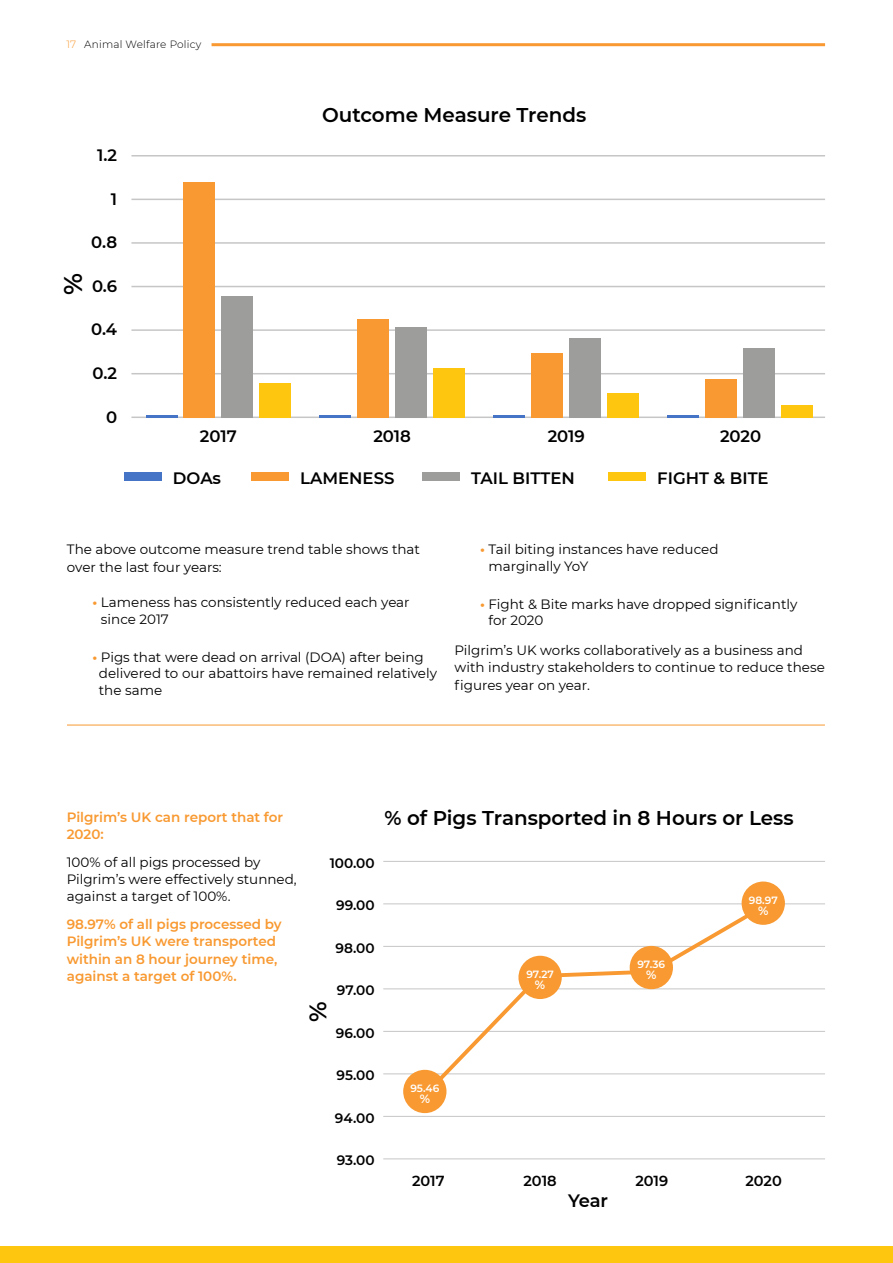
<style>
.page{position:relative;width:893px;height:1263px;background:#fff}
.page>*{position:absolute;margin:0;border:0;box-sizing:border-box;transform-origin:0 0}
.Subheading_Orange{font:600 25.5px "Montserrat";color:#000}
.Subheading_Orange-2{font:600 23.85px "Montserrat";color:#000}
.Subheading_Orange-3{font:600 19.95px "Montserrat";color:#000}
.Subheading_Orange-4{font:600 17.85px "Montserrat";color:#000}
.Subheading_Orange-5{font:600 16.5px "Montserrat";color:#000}
.Subheading_Orange-6{font:600 14.55px "Montserrat";letter-spacing:-.005em;color:#000}
.Subheading_Orange-7{font:600 13.65px "Montserrat";color:#000}
.Body{font:13.5px/17.2px "Montserrat";color:#000}
.Subheading_Orange-8{font:600 13.5px/17.2px "Montserrat";color:#f89931}
.Subheading_Orange-9{font:600 12px "Montserrat";color:#fff}
.t1{font:300 10.5px "Montserrat";letter-spacing:.02em;color:#000}
.Subheading_Orange-10{font:600 10.5px "Montserrat";color:#fff}
.s1{color:#f89931}
.s2{font-weight:700;color:#f89931}
</style>
<div class="page">
<hr style="left:212px;top:43px;width:613px;height:3px;background:#f89931">
<div style="left:0;top:1247px;width:893px;height:16px;background:#fec60f"></div>
<hr style="left:67px;top:725px;width:758px;height:1px;background:#f89931">
<hr style="left:131px;top:416px;width:694px;height:2px;background:#c6c6c6">
<hr style="left:131px;top:373px;width:694px;height:1px;background:#c6c6c6">
<hr style="left:131px;top:329px;width:694px;height:2px;background:#c6c6c6">
<hr style="left:131px;top:286px;width:694px;height:1px;background:#c6c6c6">
<hr style="left:131px;top:242px;width:694px;height:2px;background:#c6c6c6">
<hr style="left:131px;top:199px;width:694px;height:1px;background:#c6c6c6">
<hr style="left:131px;top:155px;width:694px;height:2px;background:#c6c6c6">
<div style="left:184px;top:182px;width:31px;height:236px;background:#f89931"></div>
<div style="left:222px;top:296px;width:31px;height:122px;background:#9d9d9c"></div>
<div style="left:259px;top:383px;width:32px;height:35px;background:#fec60f"></div>
<hr style="left:146px;top:415px;width:31px;height:3px;background:#4574c6">
<div style="left:358px;top:319px;width:31px;height:99px;background:#f89931"></div>
<div style="left:395px;top:327px;width:32px;height:91px;background:#9d9d9c"></div>
<div style="left:433px;top:369px;width:31px;height:49px;background:#fec60f"></div>
<hr style="left:320px;top:415px;width:31px;height:3px;background:#4574c6">
<div style="left:531px;top:353px;width:32px;height:65px;background:#f89931"></div>
<div style="left:569px;top:338px;width:31px;height:80px;background:#9d9d9c"></div>
<div style="left:607px;top:393px;width:31px;height:25px;background:#fec60f"></div>
<hr style="left:494px;top:415px;width:31px;height:3px;background:#4574c6">
<div style="left:705px;top:379px;width:32px;height:39px;background:#f89931"></div>
<div style="left:743px;top:348px;width:31px;height:70px;background:#9d9d9c"></div>
<div style="left:781px;top:405px;width:31px;height:13px;background:#fec60f"></div>
<hr style="left:668px;top:415px;width:31px;height:3px;background:#4574c6">
<div style="left:124px;top:473px;width:37px;height:8px;background:#4574c6"></div>
<div style="left:251px;top:473px;width:37px;height:8px;background:#f89931"></div>
<div style="left:422px;top:473px;width:37px;height:8px;background:#9d9d9c"></div>
<div style="left:608px;top:473px;width:37px;height:8px;background:#fec60f"></div>
<hr style="left:383px;top:1158px;width:442px;height:1px;background:#c6c6c6">
<hr style="left:383px;top:1116px;width:442px;height:1px;background:#c6c6c6">
<hr style="left:383px;top:1073px;width:442px;height:1px;background:#c6c6c6">
<hr style="left:383px;top:1031px;width:442px;height:1px;background:#c6c6c6">
<hr style="left:383px;top:988px;width:442px;height:1px;background:#c6c6c6">
<hr style="left:383px;top:946px;width:442px;height:1px;background:#c6c6c6">
<hr style="left:383px;top:903px;width:442px;height:1px;background:#c6c6c6">
<hr style="left:383px;top:861px;width:442px;height:1px;background:#c6c6c6">
<svg style="left:419px;top:900px;width:355px;height:200px"></svg>
<div style="left:403px;top:1070px;width:43px;height:43px;background:#f89931;border-radius:50%"></div>
<div style="left:518px;top:956px;width:44px;height:43px;background:#f89931;border-radius:50%"></div>
<div style="left:742px;top:881px;width:43px;height:44px;background:#f89931;border-radius:50%"></div>
<div style="left:630px;top:946px;width:43px;height:43px;background:#f89931;border-radius:50%"></div>
<p class="t1" style="left:67px;top:37px;width:136px"><span class="s1">17</span> Animal Welfare Policy</p>
<p class="Subheading_Orange-5" style="left:97px;top:144px;width:22px">1.2</p>
<p class="Subheading_Orange-5" style="left:111px;top:187px;width:8px">1</p>
<p class="Subheading_Orange-5" style="left:91px;top:231px;width:27px">0.8</p>
<p class="Subheading_Orange" style="left:55px;top:295px;width:23px;rotate:-90deg">%</p>
<p class="Subheading_Orange-5" style="left:92px;top:274px;width:27px">0.6</p>
<p class="Subheading_Orange-5" style="left:91px;top:318px;width:28px">0.4</p>
<p class="Subheading_Orange-5" style="left:92px;top:361px;width:26px">0.2</p>
<p class="Subheading_Orange-5" style="left:106px;top:405px;width:13px">0</p>
<p class="Subheading_Orange-3" style="left:322px;top:100px;width:266px">Outcome Measure Trends</p>
<p class="Subheading_Orange-5" style="left:200px;top:424px;width:38px">2017</p>
<p class="Subheading_Orange-5" style="left:373px;top:424px;width:39px">2018</p>
<p class="Subheading_Orange-5" style="left:548px;top:424px;width:39px">2019</p>
<p class="Subheading_Orange-5" style="left:720px;top:424px;width:43px">2020</p>
<p class="Subheading_Orange-5" style="left:173px;top:466px;width:50px">DOAs</p>
<p class="Subheading_Orange-5" style="left:300px;top:466px;width:96px">LAMENESS</p>
<p class="Subheading_Orange-5" style="left:471px;top:466px;width:105px">TAIL BITTEN</p>
<p class="Subheading_Orange-5" style="left:657px;top:466px;width:113px">FIGHT &amp; BITE</p>
<p class="Body" style="left:67px;top:540px;width:355px">The above outcome measure trend table shows that over the last four years:</p>
<p class="Body" style="left:101px;top:594px;width:310px;line-height:16.5px;text-indent:-9px"><span class="s2">•</span> Lameness has consistently reduced each year since 2017</p>
<p class="Body" style="left:99px;top:648px;width:340px;line-height:16.5px;text-indent:-6px"><span class="s2">•</span> Pigs that were dead on arrival (DOA) after being delivered to our abattoirs have remained relatively the same</p>
<p class="Body" style="left:489px;top:541px;width:231px;line-height:16.5px;text-indent:-9px"><span class="s2">•</span> Tail biting instances have reduced marginally YoY</p>
<p class="Body" style="left:489px;top:595px;width:310px;line-height:16.5px;text-indent:-9px"><span class="s2">•</span> Fight &amp; Bite marks have dropped significantly for 2020</p>
<p class="Body" style="left:454px;top:641px;width:372px">Pilgrim’s UK works collaboratively as a business and with industry stakeholders to continue to reduce these figures year on year.</p>
<p class="Subheading_Orange-8" style="left:67px;top:809px;width:218px;line-height:16.5px">Pilgrim’s UK can report that for<br>2020:</p>
<p class="Body" style="left:67px;top:853px;width:232px">100% of all pigs processed by<br>Pilgrim’s were effectively stunned, against a target of 100%.</p>
<p class="Subheading_Orange-8" style="left:67px;top:915px;width:216px">98.97% of all pigs processed by<br>Pilgrim’s UK were transported within an 8 hour journey time, against a target of 100%.</p>
<p class="Subheading_Orange-3" style="left:384px;top:804px;width:411px">% of Pigs Transported in 8 Hours or Less</p>
<p class="Subheading_Orange-7" style="left:330px;top:853px;width:47px">100.00</p>
<p class="Subheading_Orange-7" style="left:336px;top:895px;width:40px">99.00</p>
<p class="Subheading_Orange-7" style="left:335px;top:938px;width:41px">98.00</p>
<p class="Subheading_Orange-2" style="left:301px;top:1022px;width:22px;rotate:-90deg">%</p>
<p class="Subheading_Orange-7" style="left:337px;top:980px;width:39px">97.00</p>
<p class="Subheading_Orange-7" style="left:336px;top:1023px;width:40px">96.00</p>
<p class="Subheading_Orange-10" style="left:526px;top:967px;width:29px">97.27</p>
<p class="Subheading_Orange-9" style="left:535px;top:976px;width:12px">%</p>
<p class="Subheading_Orange-10" style="left:637px;top:957px;width:29px">97.36</p>
<p class="Subheading_Orange-9" style="left:646px;top:966px;width:12px">%</p>
<p class="Subheading_Orange-10" style="left:749px;top:893px;width:31px">98.97</p>
<p class="Subheading_Orange-9" style="left:758px;top:902px;width:12px">%</p>
<p class="Subheading_Orange-7" style="left:337px;top:1065px;width:40px">95.00</p>
<p class="Subheading_Orange-7" style="left:335px;top:1108px;width:41px">94.00</p>
<p class="Subheading_Orange-10" style="left:410px;top:1081px;width:30px">95.46</p>
<p class="Subheading_Orange-9" style="left:420px;top:1090px;width:12px">%</p>
<p class="Subheading_Orange-7" style="left:337px;top:1150px;width:39px">93.00</p>
<p class="Subheading_Orange-6" style="left:412px;top:1170px;width:34px">2017</p>
<p class="Subheading_Orange-6" style="left:523px;top:1170px;width:35px">2018</p>
<p class="Subheading_Orange-6" style="left:635px;top:1170px;width:34px">2019</p>
<p class="Subheading_Orange-6" style="left:745px;top:1170px;width:38px">2020</p>
<p class="Subheading_Orange-4" style="left:568px;top:1188px;width:42px">Year</p>
</div>
